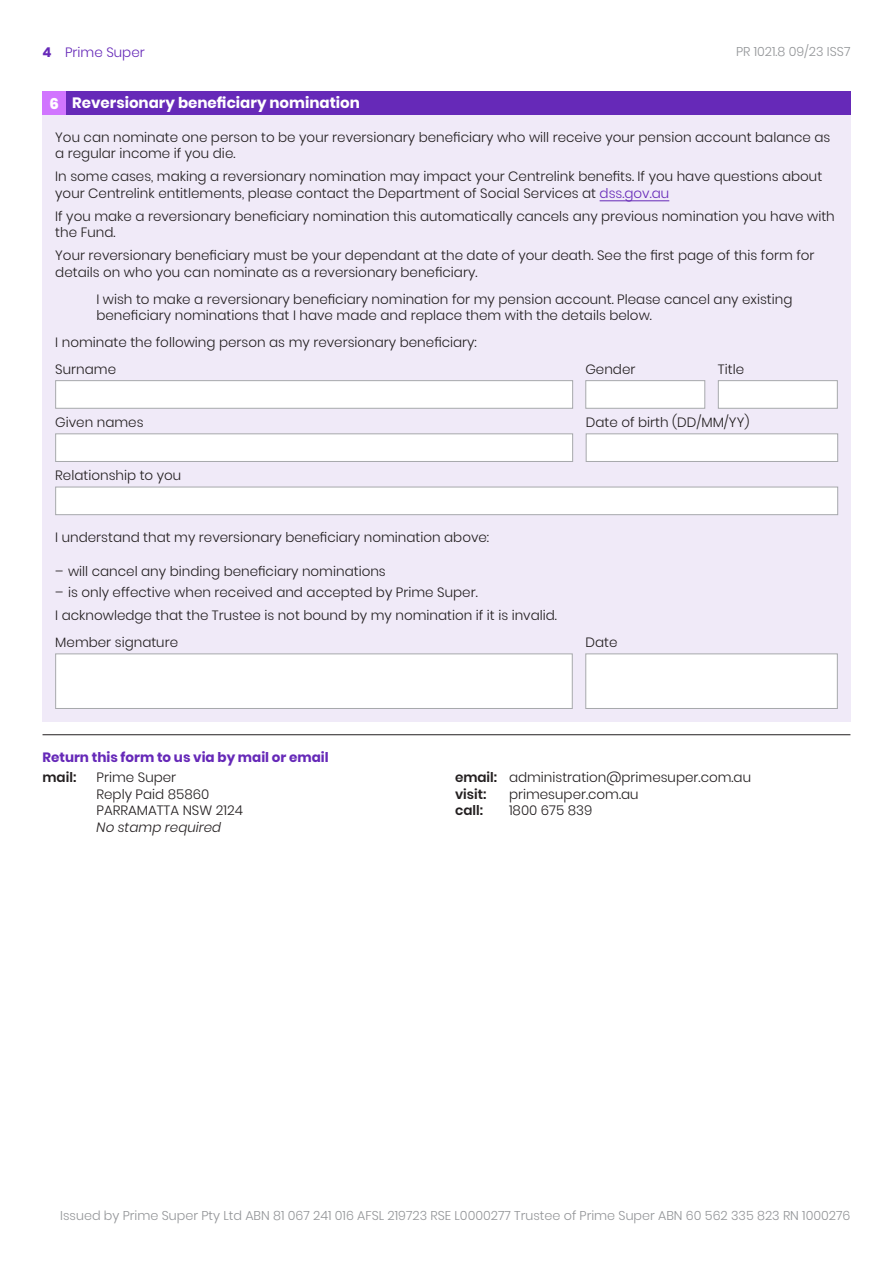
<style>
.page{position:relative;width:893px;height:1263px;background:#fff}
.page>*{position:absolute;margin:0;border:0;box-sizing:border-box;transform-origin:0 0}
.A_subhead{font:700 15px "Poppins";color:#fff}
.A_subhead-2{font:800 15px "Poppins";color:#fff}
.A_body{font:300 13.5px/16.5px "Poppins";color:#231f20}
.A_body__space_after{font:300 13.5px "Poppins";color:#231f20}
.A_bullet{font:300 13.5px "Poppins";color:#231f20}
.B_subhead{font:700 13.5px "Poppins";color:#6629b8}
.t1{font:300 13.5px "Poppins";color:#6629b8}
.A_body-2{font:600 13.5px "Poppins";color:#231f20}
.A_footnote{font:300 12.75px "Poppins";color:#939598}
.s1{font-weight:700}
.s2{color:#6629b8}
.s3{font-style:italic}
.s4{font-weight:600}
</style>
<div class="page">
<div style="left:43px;top:115px;width:808px;height:607px;background:#f0eaf8"></div>
<hr style="left:600px;top:201px;width:69px;height:1px;background:#6629b8">
<hr style="left:43px;top:734px;width:807px;height:1px;background:#231f20">
<div style="left:43px;top:92px;width:23px;height:23px;background:#d175ff"></div>
<div style="left:66px;top:92px;width:784px;height:23px;background:#6629b8"></div>
<div style="left:585px;top:653px;width:253px;height:56px;background:#fff;border:1px solid #a7a9ac"></div>
<div style="left:55px;top:653px;width:518px;height:56px;background:#fff;border:1px solid #a7a9ac"></div>
<div style="left:55px;top:380px;width:518px;height:29px;background:#fff;border:1px solid #a7a9ac"></div>
<div style="left:55px;top:433px;width:518px;height:29px;background:#fff;border:1px solid #a7a9ac"></div>
<div style="left:55px;top:487px;width:783px;height:28px;background:#fff;border:1px solid #a7a9ac"></div>
<div style="left:586px;top:433px;width:252px;height:29px;background:#fff;border:1px solid #a7a9ac"></div>
<div style="left:718px;top:380px;width:120px;height:29px;background:#fff;border:1px solid #a7a9ac"></div>
<div style="left:585px;top:380px;width:120px;height:29px;background:#fff;border:1px solid #a7a9ac"></div>
<p class="t1" style="left:43px;top:44px;width:104px"><span class="s1">4</span> Prime Super</p>
<p class="A_footnote" style="left:736px;top:44px;width:116px">PR 1021.8 09/23 ISS7</p>
<h3 class="A_subhead-2" style="left:49px;top:95px;width:11px">6</h3>
<h3 class="A_subhead" style="left:72px;top:94px;width:289px">Reversionary beneficiary nomination</h3>
<p class="A_body" style="left:55px;top:129px;width:777px">You can nominate one person to be your reversionary beneficiary who will receive your pension account balance as a regular income if you die.</p>
<p class="A_body" style="left:55px;top:168px;width:768px">In some cases, making a reversionary nomination may impact your Centrelink benefits. If you have questions about your Centrelink entitlements, please contact the Department of Social Services at <span class="s2">dss.gov.au</span></p>
<p class="A_body" style="left:55px;top:208px;width:781px">If you make a reversionary beneficiary nomination this automatically cancels any previous nomination you have with the Fund.</p>
<p class="A_body" style="left:55px;top:247px;width:761px">Your reversionary beneficiary must be your dependant at the date of your death. See the first page of this form for details on who you can nominate as a reversionary beneficiary.</p>
<p class="A_body" style="left:96px;top:291px;width:698px">I wish to make a reversionary beneficiary nomination for my pension account. Please cancel any existing beneficiary nominations that I have made and replace them with the details below.</p>
<p class="A_body__space_after" style="left:55px;top:334px;width:423px">I nominate the following person as my reversionary beneficiary:</p>
<p class="A_body" style="left:55px;top:361px;width:62px">Surname</p>
<p class="A_body" style="left:585px;top:361px;width:52px">Gender</p>
<p class="A_body" style="left:718px;top:361px;width:28px">Title</p>
<p class="A_body" style="left:55px;top:414px;width:90px">Given names</p>
<p class="A_body" style="left:55px;top:467px;width:128px">Relationship to you</p>
<p class="A_body__space_after" style="left:55px;top:529px;width:435px">I understand that my reversionary beneficiary nomination above:</p>
<p class="A_bullet" style="left:55px;top:563px;width:332px">– will cancel any binding beneficiary nominations</p>
<p class="A_bullet" style="left:55px;top:585px;width:424px">– is only effective when received and accepted by Prime Super.</p>
<p class="A_body__space_after" style="left:55px;top:608px;width:503px">I acknowledge that the Trustee is not bound by my nomination if it is invalid.</p>
<p class="A_body" style="left:586px;top:414px;width:165px">Date of birth (DD/MM/YY)</p>
<p class="A_body" style="left:55px;top:634px;width:124px">Member signature</p>
<p class="A_body" style="left:585px;top:634px;width:34px">Date</p>
<h4 class="B_subhead" style="left:43px;top:749px;width:288px">Return this form to us via by mail or email</h4>
<p class="A_body-2" style="left:43px;top:770px;width:35px">mail:</p>
<p class="A_body" style="left:97px;top:769px;width:148px">Prime Super<br>Reply Paid 85860<br>PARRAMATTA NSW 2124<br><span class="s3">No stamp required</span></p>
<p class="A_body" style="left:455px;top:769px;width:298px"><span class="s4">email:</span> administration@primesuper.com.au <span class="s4">visit:</span></p>
<p class="A_body" style="left:509px;top:786px;width:131px">primesuper.com.au</p>
<p class="A_body-2" style="left:455px;top:803px;width:30px">call:</p>
<p class="A_body" style="left:509px;top:802px;width:85px">1800 675 839</p>
<p class="A_footnote" style="left:60px;top:1208px;width:792px">Issued by Prime Super Pty Ltd ABN 81 067 241 016 AFSL 219723 RSE L0000277 Trustee of Prime Super ABN 60 562 335 823 RN 1000276</p>
</div>
